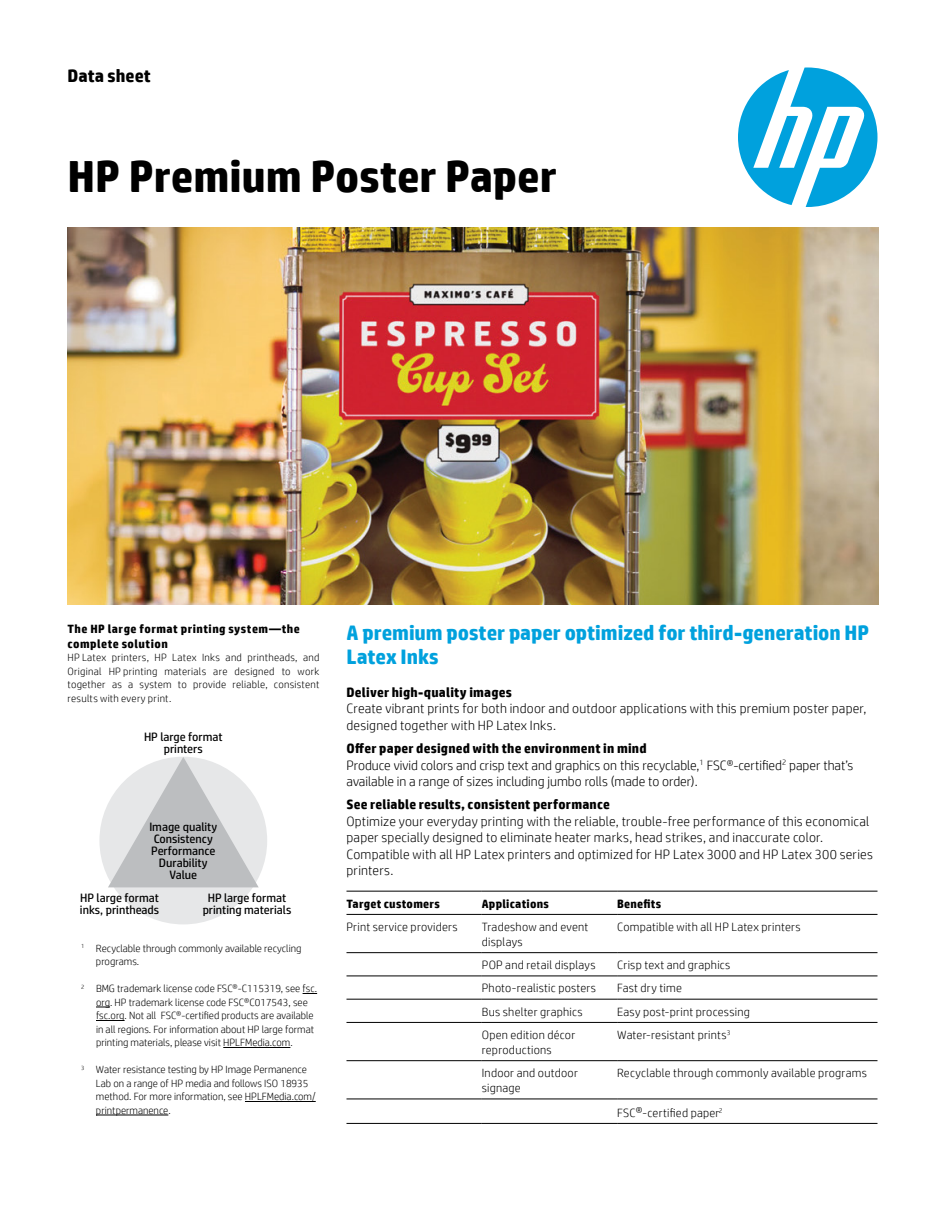
<style>
.page{position:relative;width:945px;height:1215px;background:#fff}
.page>*{position:absolute;margin:0;border:0;box-sizing:border-box;transform-origin:0 0}
.t1{font:700 45px "HP Simplified";letter-spacing:-.005em;color:#000}
.t2{font:700 21px/24px "HP Simplified";letter-spacing:-.005em;color:#00a1dd}
.t3{font:700 18px "HP Simplified";color:#000}
.t4{font:300 13.5px/16.5px "HP Simplified";letter-spacing:.015em;color:#000}
.t5{font:700 13.5px "HP Simplified";letter-spacing:.015em;color:#000}
.t6{font:12.15px/12.1px "HP Simplified";color:#000;text-align:center}
.t7{font:300 12px/15px "HP Simplified";letter-spacing:.02em;color:#000}
.t8{font:700 12px/15px "HP Simplified";letter-spacing:.04em;color:#000}
.t9{font:700 12px "HP Simplified";letter-spacing:.02em;color:#000}
.t10{font:300 10.5px/13.5px "HP Simplified";color:#000}
.s1{font-weight:700}
.s2{font-size:13.5px}
</style>
<div class="page">
<img style="left:68px;top:228px;width:810px;height:376px">
<hr style="left:346px;top:891px;width:136px;height:1px;background:#000">
<hr style="left:482px;top:891px;width:135px;height:1px;background:#000">
<hr style="left:617px;top:891px;width:261px;height:1px;background:#000">
<hr style="left:346px;top:914px;width:136px;height:1px;background:#000">
<hr style="left:482px;top:914px;width:135px;height:1px;background:#000">
<hr style="left:617px;top:914px;width:261px;height:1px;background:#000">
<hr style="left:346px;top:952px;width:136px;height:1px;background:#000">
<hr style="left:482px;top:952px;width:135px;height:1px;background:#000">
<hr style="left:617px;top:952px;width:261px;height:1px;background:#000">
<hr style="left:346px;top:976px;width:136px;height:1px;background:#000">
<hr style="left:482px;top:976px;width:135px;height:1px;background:#000">
<hr style="left:617px;top:976px;width:261px;height:1px;background:#000">
<hr style="left:346px;top:999px;width:136px;height:1px;background:#000">
<hr style="left:482px;top:999px;width:135px;height:1px;background:#000">
<hr style="left:617px;top:999px;width:261px;height:1px;background:#000">
<hr style="left:346px;top:1022px;width:136px;height:1px;background:#000">
<hr style="left:482px;top:1022px;width:135px;height:1px;background:#000">
<hr style="left:617px;top:1022px;width:261px;height:1px;background:#000">
<hr style="left:346px;top:1060px;width:136px;height:1px;background:#000">
<hr style="left:482px;top:1060px;width:135px;height:1px;background:#000">
<hr style="left:617px;top:1060px;width:261px;height:1px;background:#000">
<hr style="left:346px;top:1099px;width:136px;height:1px;background:#000">
<hr style="left:482px;top:1099px;width:135px;height:1px;background:#000">
<hr style="left:617px;top:1099px;width:261px;height:1px;background:#000">
<hr style="left:346px;top:1123px;width:136px;height:1px;background:#000">
<hr style="left:482px;top:1123px;width:135px;height:1px;background:#000">
<hr style="left:617px;top:1123px;width:261px;height:1px;background:#000">
<svg style="left:738px;top:68px;width:140px;height:139px"></svg>
<div style="left:99px;top:757px;width:168px;height:167px;background:#e6e7e8;border-radius:50%"></div>
<svg style="left:108px;top:757px;width:151px;height:130px"></svg>
<svg style="left:303px;top:993px;width:14px;height:1px"></svg>
<svg style="left:96px;top:1007px;width:14px;height:1px"></svg>
<svg style="left:96px;top:1020px;width:29px;height:1px"></svg>
<hr style="left:223px;top:1047px;width:67px;height:1px;background:#000">
<hr style="left:245px;top:1101px;width:71px;height:1px;background:#000">
<hr style="left:96px;top:1115px;width:72px;height:1px;background:#000">
<h3 class="t3" style="left:68px;top:64px;width:85px">Data sheet</h3>
<h1 class="t1" style="left:68px;top:147px;width:491px">HP Premium Poster Paper</h1>
<p class="t8" style="left:68px;top:621px;width:234px">The HP large format printing system—the complete solution</p>
<p class="t10" style="left:68px;top:651px;width:254px;text-align:justify">HP Latex printers, HP Latex Inks and printheads, and Original HP printing materials are designed to work together as a system to provide reliable, consistent results with every print.</p>
<p class="t6" style="left:144px;top:731px;width:80px">HP large format printers</p>
<p class="t6" style="left:149px;top:820px;width:69px">Image quality<br>Consistency<br>Performance<br>Durability<br>Value</p>
<p class="t6" style="left:80px;top:892px;width:81px;text-align:left">HP large format inks, printheads</p>
<p class="t6" style="left:203px;top:892px;width:90px">HP large format printing materials</p>
<p class="t10" style="left:96px;top:941px;width:207px;text-indent:-15px"><sup>1</sup> Recyclable through commonly available recycling programs.</p>
<p class="t10" style="left:96px;top:982px;width:223px;text-indent:-15px"><sup>2</sup> BMG trademark license code FSC®-C115319, see fsc. org. HP trademark license code FSC®C017543, see fsc.org. Not all FSC®-certified products are available in all regions. For information about HP large format printing materials, please visit HPLFMedia.com.</p>
<p class="t10" style="left:96px;top:1063px;width:221px;text-indent:-15px"><sup>3</sup> Water resistance testing by HP Image Permanence Lab on a range of HP media and follows ISO 18935 method. For more information, see HPLFMedia.com/ printpermanence.</p>
<h2 class="t2" style="left:346px;top:621px;width:524px">A premium poster paper optimized for third-generation HP<br>Latex Inks</h2>
<p class="t5" style="left:346px;top:683px;width:167px">Deliver high-quality images</p>
<p class="t4" style="left:346px;top:700px;width:521px">Create vibrant prints for both indoor and outdoor applications with this premium poster paper, designed together with HP Latex Inks.</p>
<p class="t4" style="left:346px;top:740px;width:508px"><span class="s1">Offer paper designed with the environment in mind<br></span>Produce vivid colors and crisp text and graphics on this recyclable,<sup>1</sup> FSC®-certified<sup>2</sup> paper that’s available in a range of sizes including jumbo rolls (made to order).</p>
<p class="t5" style="left:346px;top:796px;width:265px">See reliable results, consistent performance</p>
<p class="t4" style="left:346px;top:813px;width:528px">Optimize your everyday printing with the reliable, trouble-free performance of this economical paper specially designed to eliminate heater marks, head strikes, and inaccurate color.<br>Compatible with all HP Latex printers and optimized for HP Latex 3000 and HP Latex 300 series printers.</p>
<p class="t9" style="left:346px;top:896px;width:95px">Target customers</p>
<p class="t9" style="left:482px;top:896px;width:69px">Applications</p>
<p class="t8" style="left:617px;top:896px;width:46px">Benefits</p>
<p class="t7" style="left:347px;top:919px;width:113px">Print service providers</p>
<p class="t7" style="left:482px;top:919px;width:108px">Tradeshow and event displays</p>
<p class="t7" style="left:617px;top:919px;width:185px">Compatible with all HP Latex printers</p>
<p class="t7" style="left:482px;top:957px;width:115px">POP and retail displays</p>
<p class="t7" style="left:617px;top:957px;width:115px">Crisp text and graphics</p>
<p class="t7" style="left:482px;top:980px;width:116px">Photo-realistic posters</p>
<p class="t7" style="left:617px;top:980px;width:66px">Fast dry time</p>
<p class="t7" style="left:482px;top:1004px;width:102px">Bus shelter graphics</p>
<p class="t7" style="left:617px;top:1004px;width:134px">Easy post-print processing</p>
<p class="t7" style="left:482px;top:1027px;width:95px">Open edition décor reproductions</p>
<p class="t7" style="left:617px;top:1027px;width:115px">Water-resistant prints<sup>3</sup></p>
<p class="t7" style="left:482px;top:1065px;width:98px">Indoor and outdoor signage</p>
<p class="t7" style="left:617px;top:1065px;width:251px">Recyclable through commonly available programs</p>
<p class="t7" style="left:617px;top:1105px;width:107px">FSC<span class="s2">®</span>-certified paper<sup>2</sup></p>
</div>
